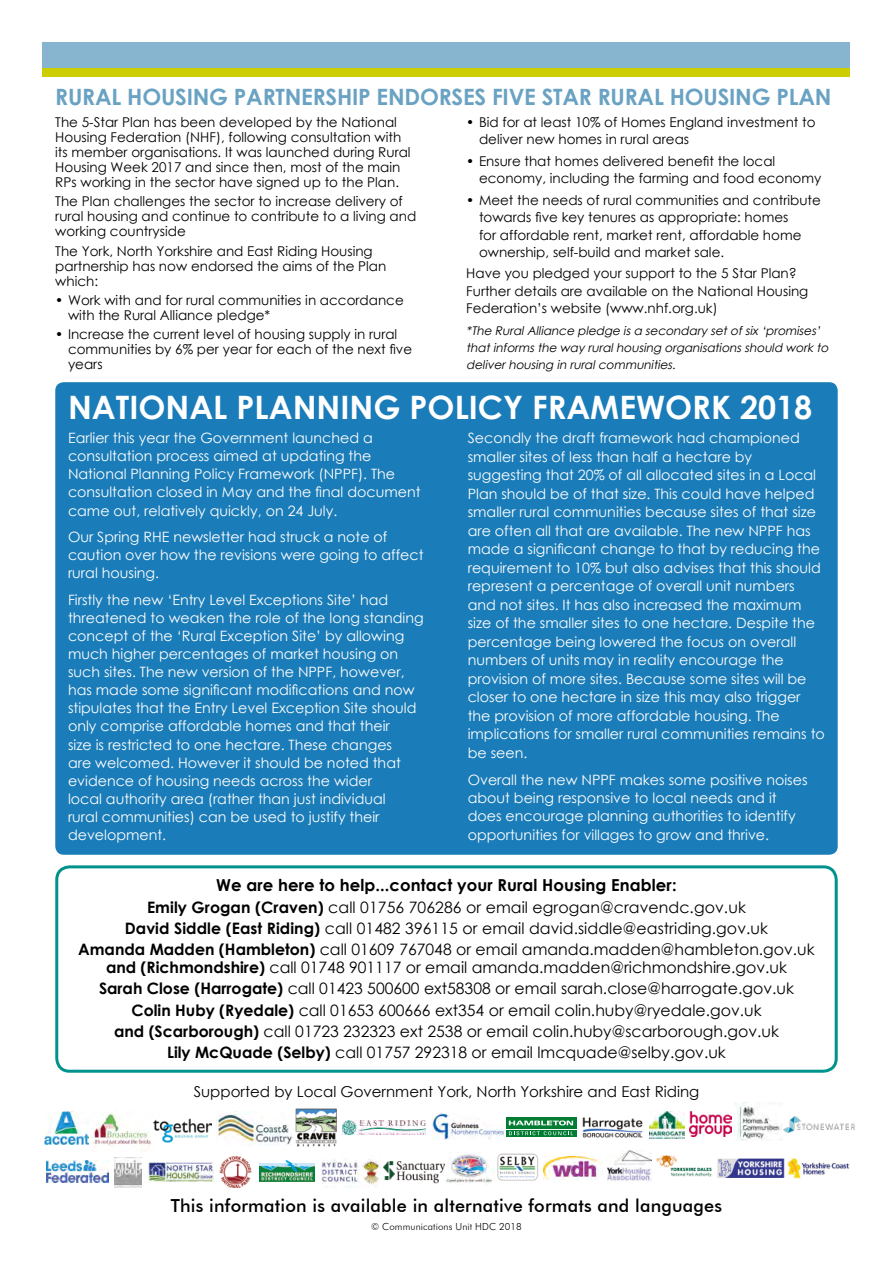
<style>
.page{position:relative;width:893px;height:1263px;background:#fff}
.page>*{position:absolute;margin:0;border:0;box-sizing:border-box;transform-origin:0 0}
.t1{font:700 32.25px "Century Gothic";color:#fff}
.t2{font:700 22.5px "Century Gothic";letter-spacing:-.01em;color:#69a2c2}
.t3{font:500 18px "Futura BT";letter-spacing:.01em;color:#000}
.t4{font:700 16.5px "Century Gothic";letter-spacing:.005em;color:#000}
.t5{font:15.75px/21.1px "Century Gothic";color:#000;text-align:center}
.t6{font:15px "Century Gothic";color:#000}
.t7{font:14.25px/18.5px "Century Gothic";color:#fff}
.t8{font:13.5px/15px "Century Gothic";color:#000}
.t9{font:italic 12px/17.2px "Century Gothic";color:#000}
.t10{font:300 9.75px "Futura BT";letter-spacing:.01em;color:#000}
.s1{font-weight:700}
</style>
<div class="page">
<div style="left:55px;top:382px;width:783px;height:473px;background:#1a7cb8;border-radius:9px"></div>
<div style="left:43px;top:43px;width:807px;height:25px;background:#87b4cf"></div>
<div style="left:43px;top:68px;width:807px;height:9px;background:#cdce00"></div>
<div style="left:55px;top:865px;width:783px;height:208px;border:3px solid #00928c;border-radius:13px"></div>
<img style="left:45px;top:1111px;width:44px;height:33px">
<img style="left:92px;top:1112px;width:60px;height:35px">
<img style="left:216px;top:1112px;width:77px;height:33px">
<img style="left:295px;top:1108px;width:42px;height:39px">
<img style="left:432px;top:1113px;width:72px;height:27px">
<img style="left:583px;top:1117px;width:59px;height:21px">
<svg style="left:506px;top:1117px;width:71px;height:11px"></svg>
<div style="left:506px;top:1130px;width:71px;height:6px;background:#007d32"></div>
<svg style="left:509px;top:1120px;width:64px;height:5px"></svg>
<svg style="left:509px;top:1131px;width:64px;height:4px"></svg>
<img style="left:689px;top:1111px;width:43px;height:26px">
<img style="left:735px;top:1102px;width:47px;height:39px">
<img style="left:343px;top:1120px;width:83px;height:15px">
<img style="left:650px;top:1111px;width:34px;height:28px">
<img style="left:151px;top:1118px;width:61px;height:24px">
<img style="left:784px;top:1116px;width:71px;height:16px">
<img style="left:544px;top:1156px;width:58px;height:24px">
<img style="left:114px;top:1157px;width:28px;height:30px">
<img style="left:148px;top:1163px;width:66px;height:18px">
<img style="left:219px;top:1156px;width:33px;height:31px">
<img style="left:259px;top:1160px;width:56px;height:22px">
<img style="left:321px;top:1156px;width:60px;height:31px">
<img style="left:384px;top:1162px;width:61px;height:21px">
<img style="left:446px;top:1154px;width:48px;height:30px">
<img style="left:497px;top:1153px;width:41px;height:28px">
<img style="left:607px;top:1151px;width:44px;height:31px">
<img style="left:656px;top:1155px;width:55px;height:21px">
<img style="left:717px;top:1158px;width:67px;height:20px">
<img style="left:46px;top:1160px;width:63px;height:22px">
<img style="left:788px;top:1158px;width:62px;height:20px">
<h2 class="t2" style="left:55px;top:80px;width:778px">RURAL HOUSING PARTNERSHIP ENDORSES FIVE STAR RURAL HOUSING PLAN</h2>
<p class="t8" style="left:55px;top:114px;width:357px">The 5-Star Plan has been developed by the National Housing Federation (NHF), following consultation with its member organisations. It was launched during Rural Housing Week 2017 and since then, most of the main RPs working in the sector have signed up to the Plan.</p>
<p class="t8" style="left:55px;top:194px;width:363px">The Plan challenges the sector to increase delivery of rural housing and continue to contribute to a living and working countryside</p>
<p class="t8" style="left:55px;top:243px;width:333px">The York, North Yorkshire and East Riding Housing partnership has now endorsed the aims of the Plan which:</p>
<p class="t8" style="left:68px;top:292px;width:337px;text-indent:-13px">• Work with and for rural communities in accordance with the Rural Alliance pledge*</p>
<p class="t8" style="left:68px;top:327px;width:346px;text-indent:-13px">• Increase the current level of housing supply in rural communities by 6% per year for each of the next five years</p>
<p class="t8" style="left:479px;top:113px;width:338px;line-height:17.2px;text-indent:-13px">• Bid for at least 10% of Homes England investment to deliver new homes in rural areas</p>
<p class="t8" style="left:479px;top:152px;width:344px;line-height:17.2px;text-indent:-13px">• Ensure that homes delivered benefit the local economy, including the farming and food economy</p>
<p class="t8" style="left:479px;top:191px;width:343px;line-height:17.2px;text-indent:-13px">• Meet the needs of rural communities and contribute towards five key tenures as appropriate: homes<br>for affordable rent, market rent, affordable home ownership, self-build and market sale.</p>
<p class="t8" style="left:466px;top:265px;width:344px;line-height:17.2px">Have you pledged your support to the 5 Star Plan?<br>Further details are available on the National Housing<br>Federation’s website (www.nhf.org.uk)</p>
<p class="t9" style="left:466px;top:321px;width:366px">*The RuralAlliance pledge isa secondary setofsix ‘promises’ thatinformsthe way ruralhousing organisationsshould work to deliverhousing in ruralcommunities.</p>
<h1 class="t1" style="left:68px;top:383px;width:746px">NATIONAL PLANNING POLICY FRAMEWORK 2018</h1>
<p class="t7" style="left:68px;top:429px;width:354px">Earlier this year the Government launched a consultation process aimed at updating the National Planning Policy Framework (NPPF). The consultation closed in May and the final document came out, relatively quickly, on 24 July.</p>
<p class="t7" style="left:68px;top:528px;width:357px">Our Spring RHE newsletter had struck a note of caution over how the revisions were going to affect rural housing.</p>
<p class="t7" style="left:68px;top:590px;width:357px">Firstly the new ‘Entry Level Exceptions Site’ had threatened to weaken the role of the long standing concept of the ‘Rural Exception Site’ by allowing much higher percentages of market housing on such sites. The new version of the NPPF, however, has made some significant modifications and now stipulates that the Entry Level Exception Site should only comprise affordable homes and that their<br>size is restricted to one hectare. These changes<br>are welcomed. However it should be noted that evidence of housing needs across the wider<br>local authority area (rather than just individual<br>rural communities) can be used to justify their development.</p>
<p class="t7" style="left:468px;top:429px;width:359px">Secondly the draft framework had championed smaller sites of less than half a hectare by suggesting that 20% of all allocated sites in a Local Plan should be of that size. This could have helped smaller rural communities because sites of that size are often all that are available. The new NPPF has made a significant change to that by reducing the requirement to 10% but also advises that this should represent a percentage of overall unit numbers and not sites. It has also increased the maximum size of the smaller sites to one hectare. Despite the percentage being lowered the focus on overall numbers of units may in reality encourage the provision of more sites. Because some sites will be closer to one hectare in size this may also trigger the provision of more affordable housing. The implications for smaller rural communities remains to be seen.</p>
<p class="t7" style="left:468px;top:770px;width:341px">Overall the new NPPF makes some positive noises about being responsive to local needs and it does encourage planning authorities to identify opportunities for villages to grow and thrive.</p>
<p class="t4" style="left:216px;top:872px;width:462px">We are here to help...contact your Rural Housing Enabler:</p>
<p class="t5" style="left:78px;top:896px;width:738px"><span class="s1">Emily Grogan (Craven)</span> call 01756 706286 or email egrogan@cravendc.gov.uk<br><span class="s1">David Siddle (East Riding)</span> call 01482 396115 or email david.siddle@eastriding.gov.uk<br><span class="s1">Amanda Madden (Hambleton)</span> call 01609 767048 or email amanda.madden@hambleton.gov.uk</p>
<p class="t5" style="left:99px;top:957px;width:696px"><span class="s1">and (Richmondshire)</span> call 01748 901117 or email amanda.madden@richmondshire.gov.uk <span class="s1">Sarah Close (Harrogate)</span> call 01423 500600 ext58308 or email sarah.close@harrogate.gov.uk <span class="s1">Colin Huby (Ryedale)</span> call 01653 600666 ext354 or email colin.huby@ryedale.gov.uk<br><span class="s1">and (Scarborough)</span> call 01723 232323 ext 2538 or email colin.huby@scarborough.gov.uk<br><span class="s1">Lily McQuade (Selby)</span> call 01757 292318 or email lmcquade@selby.gov.uk</p>
<p class="t6" style="left:194px;top:1081px;width:507px">Supported by Local Government York, North Yorkshire and East Riding</p>
<p class="t3" style="left:171px;top:1194px;width:553px">This information is available in alternative formats and languages</p>
<p class="t10" style="left:371px;top:1220px;width:152px">© Communications Unit HDC 2018</p>
</div>
